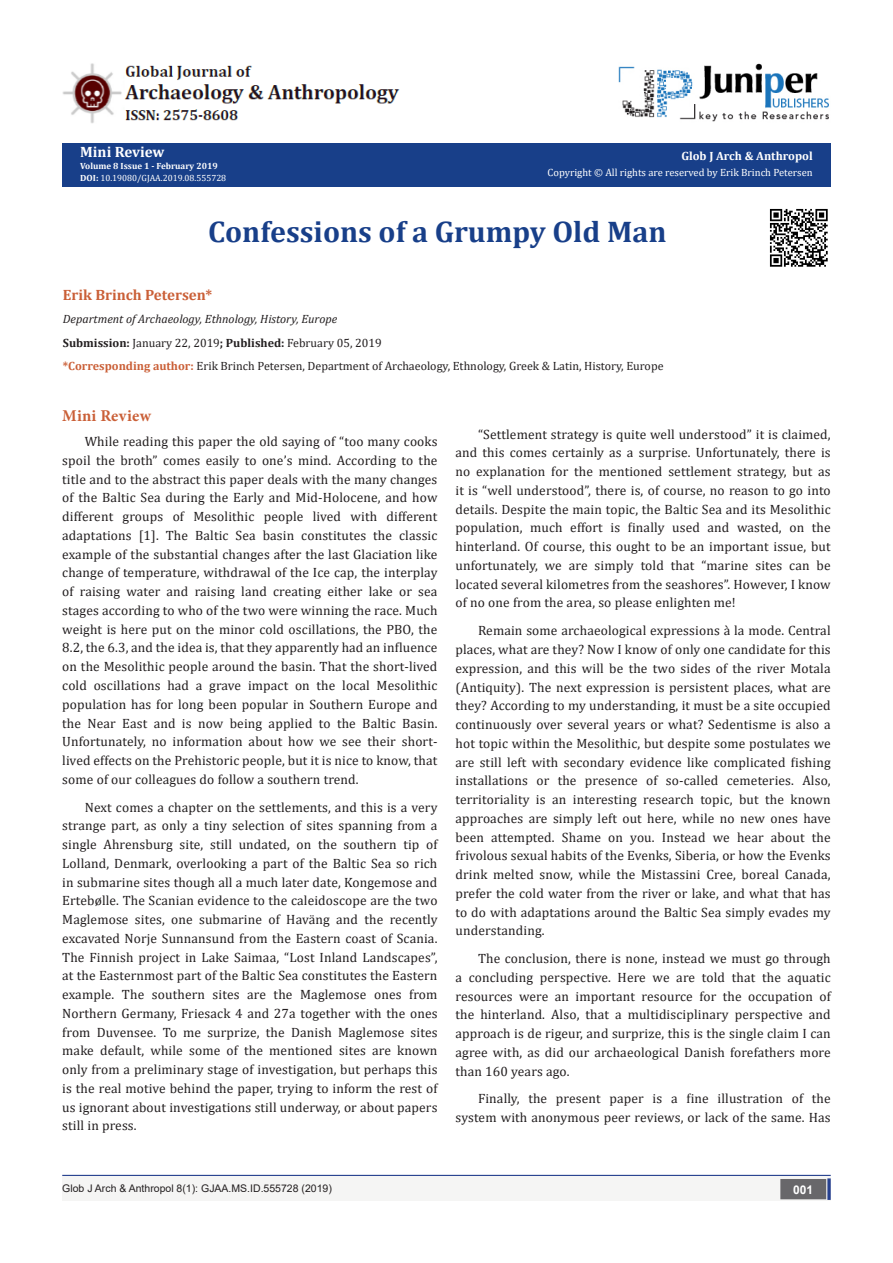
<style>
.page{position:relative;width:893px;height:1263px;background:#fff}
.page>*{position:absolute;margin:0;border:0;box-sizing:border-box;transform-origin:0 0}
.t1{font:700 30px "Cambria";color:#183f89}
.t2{font:700 16.5px "Minion Pro";letter-spacing:.015em;color:#ca5f37}
.t3{font:700 15px "Cambria";color:#ca5f37}
.t4{font:700 15px "Cambria";color:#fff}
.t5{font:13.5px/18.8px "Cambria";letter-spacing:.01em;color:#231f20;text-align:justify}
.t6{font:12px "Cambria";color:#231f20}
.t7{font:italic 12px "Cambria";color:#231f20}
.t8{font:700 12px "Cambria";color:#fff}
.t9{font:700 12px "Arial";color:#fff}
.t10{font:10.5px "Cambria";color:#fff}
.t11{font:10.5px "Arial";color:#231f20}
.t12{font:9px "Cambria";color:#fff}
.t13{font:700 9px "Cambria";color:#fff}
.s1{font-weight:700}
.s2{font-weight:700;color:#ca5f37}
</style>
<div class="page">
<div style="left:62px;top:143px;width:769px;height:44px;background:#183f89"></div>
<div style="left:62px;top:1176px;width:494px;height:25px;background:#f5f5f4"></div>
<div style="left:503px;top:1176px;width:328px;height:25px;background:#f5f5f4"></div>
<svg style="left:827px;top:1178px;width:4px;height:22px"></svg>
<div style="left:781px;top:1180px;width:44px;height:18px;background:#68676a"></div>
<div style="left:780px;top:1179px;width:46px;height:20px;border:2px solid #68676a"></div>
<hr style="left:62px;top:1175px;width:769px;height:1px;background:#253f8e">
<img style="left:618px;top:63px;width:211px;height:59px">
<img style="left:62px;top:63px;width:338px;height:60px">
<img style="left:769px;top:208px;width:59px;height:59px">
<p class="t4" style="left:80px;top:141px;width:86px">Mini Review</p>
<p class="t13" style="left:80px;top:160px;width:139px">Volume 8 Issue 1 - February 2019</p>
<p class="t12" style="left:80px;top:173px;width:148px"><span class="s1">DOI:</span> 10.19080/GJAA.2019.08.555728</p>
<p class="t8" style="left:681px;top:148px;width:133px">Glob J Arch &amp; Anthropol</p>
<p class="t10" style="left:548px;top:166px;width:267px">Copyright © All rights are reserved by Erik Brinch Petersen</p>
<p class="t1" style="left:208px;top:210px;width:460px">Confessions of a Grumpy Old Man</p>
<p class="t3" style="left:63px;top:284px;width:151px">Erik Brinch Petersen*</p>
<p class="t7" style="left:63px;top:311px;width:276px">Department of Archaeology, Ethnology, History, Europe</p>
<p class="t6" style="left:63px;top:336px;width:320px"><span class="s1">Submission:</span> January 22, 2019<span class="s1">; Published:</span> February 05, 2019</p>
<p class="t6" style="left:63px;top:359px;width:602px"><span class="s2">*Corresponding author:</span> Erik Brinch Petersen, Department of Archaeology, Ethnology, Greek &amp; Latin, History, Europe</p>
<p class="t2" style="left:62px;top:405px;width:90px">Mini Review</p>
<p class="t5" style="left:62px;top:432px;width:377px;text-indent:22px">While reading this paper the old saying of “too many cooks spoil the broth” comes easily to one’s mind. According to the title and to the abstract this paper deals with the many changes of the Baltic Sea during the Early and Mid-Holocene, and how different groups of Mesolithic people lived with different adaptations [1]. The Baltic Sea basin constitutes the classic example of the substantial changes after the last Glaciation like change of temperature, withdrawal of the Ice cap, the interplay of raising water and raising land creating either lake or sea stages according to who of the two were winning the race. Much weight is here put on the minor cold oscillations, the PBO, the 8.2, the 6.3, and the idea is, that they apparently had an influence on the Mesolithic people around the basin. That the short-lived cold oscillations had a grave impact on the local Mesolithic population has for long been popular in Southern Europe and the Near East and is now being applied to the Baltic Basin.<br>Unfortunately, no information about how we see their short&shy;lived effects on the Prehistoric people, but it is nice to know, that some of our colleagues do follow a southern trend.</p>
<p class="t5" style="left:62px;top:797px;width:377px;text-indent:22px">Next comes a chapter on the settlements, and this is a very strange part, as only a tiny selection of sites spanning from a single Ahrensburg site, still undated, on the southern tip of Lolland, Denmark, overlooking a part of the Baltic Sea so rich in submarine sites though all a much later date, Kongemose and Ertebølle. The Scanian evidence to the caleidoscope are the two Maglemose sites, one submarine of Haväng and the recently excavated Norje Sunnansund from the Eastern coast of Scania.<br>The Finnish project in Lake Saimaa, “Lost Inland Landscapes”, at the Easternmost part of the Baltic Sea constitutes the Eastern example. The southern sites are the Maglemose ones from Northern Germany, Friesack 4 and 27a together with the ones from Duvensee. To me surprize, the Danish Maglemose sites make default, while some of the mentioned sites are known only from a preliminary stage of investigation, but perhaps this is the real motive behind the paper, trying to inform the rest of us ignorant about investigations still underway, or about papers still in press.</p>
<p class="t5" style="left:455px;top:425px;width:377px;text-indent:22px">“Settlement strategy is quite well understood” it is claimed, and this comes certainly as a surprise. Unfortunately, there is no explanation for the mentioned settlement strategy, but as it is “well understood”, there is, of course, no reason to go into details. Despite the main topic, the Baltic Sea and its Mesolithic population, much effort is finally used and wasted, on the hinterland. Of course, this ought to be an important issue, but unfortunately, we are simply told that “marine sites can be located several kilometres from the seashores”. However, I know of no one from the area, so please enlighten me!</p>
<p class="t5" style="left:455px;top:621px;width:377px;text-indent:22px">Remain some archaeological expressions à la mode. Central places, what are they? Now I know of only one candidate for this expression, and this will be the two sides of the river Motala (Antiquity). The next expression is persistent places, what are they? According to my understanding, it must be a site occupied continuously over several years or what? Sedentisme is also a hot topic within the Mesolithic, but despite some postulates we are still left with secondary evidence like complicated fishing installations or the presence of so-called cemeteries. Also, territoriality is an interesting research topic, but the known approaches are simply left out here, while no new ones have been attempted. Shame on you. Instead we hear about the frivolous sexual habits of the Evenks, Siberia, or how the Evenks drink melted snow, while the Mistassini Cree, boreal Canada, prefer the cold water from the river or lake, and what that has to do with adaptations around the Baltic Sea simply evades my understanding.</p>
<p class="t5" style="left:455px;top:949px;width:377px;text-indent:22px">The conclusion, there is none, instead we must go through a concluding perspective. Here we are told that the aquatic resources were an important resource for the occupation of the hinterland. Also, that a multidisciplinary perspective and approach is de rigeur, and surprize, this is the single claim I can agree with, as did our archaeological Danish forefathers more than 160 years ago.</p>
<p class="t5" style="left:455px;top:1089px;width:377px;text-align:right">Finally, the present paper is a fine illustration of the system with anonymous peer reviews, or lack of the same. Has</p>
<p class="t11" style="left:62px;top:1181px;width:271px">Glob J Arch &amp; Anthropol 8(1): GJAA.MS.ID.555728 (2019)</p>
<p class="t9" style="left:793px;top:1181px;width:22px">001</p>
</div>
